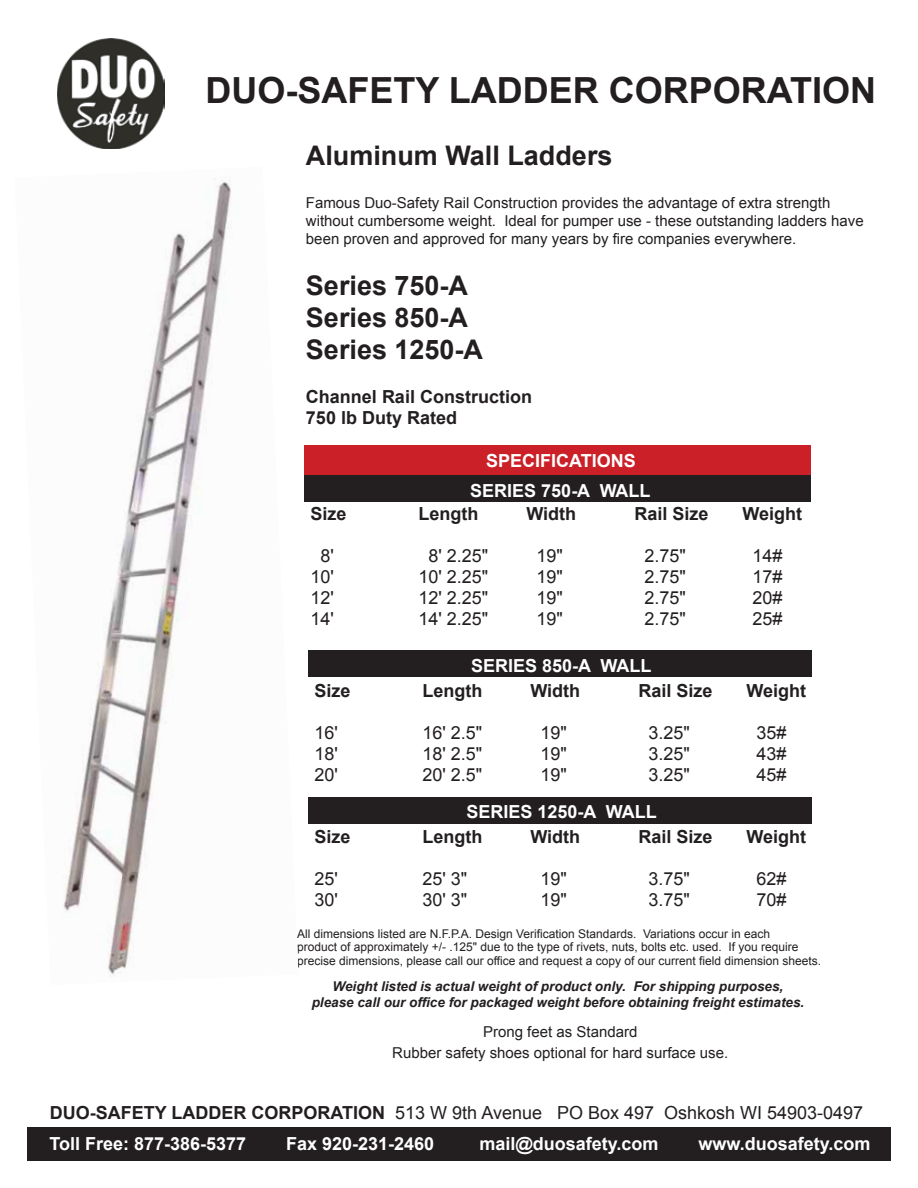
<style>
.page{position:relative;width:918px;height:1188px;background:#fff}
.page>*{position:absolute;margin:0;border:0;box-sizing:border-box;transform-origin:0 0}
.t1{font:700 36px "Arial";color:#231f20}
.t2{font:700 27px/32.4px "Arial";color:#231f20}
.t3{font:18px/30.9px "Arial";color:#231f20}
.t4{font:700 18px/21.6px "Arial";color:#231f20}
.t5{font:700 18px "Arial";color:#fff}
.t6{font:15px/18px "Arial";color:#231f20;text-align:center}
.t7{font:italic 700 13.5px/16.2px "Arial";color:#231f20;text-align:center}
.t8{font:12px/13.5px "Arial";color:#231f20}
.s1{font-weight:700}
.s2{font-weight:700;color:#fff}
</style>
<div class="page">
<div style="left:27px;top:1127px;width:864px;height:34px;background:#231f20"></div>
<div style="left:304px;top:476px;width:508px;height:26px;background:#231f20"></div>
<div style="left:304px;top:446px;width:508px;height:30px;background:#cb2027"></div>
<div style="left:308px;top:650px;width:504px;height:27px;background:#231f20"></div>
<div style="left:308px;top:797px;width:504px;height:27px;background:#231f20"></div>
<img style="left:57px;top:39px;width:108px;height:109px">
<img style="left:63px;top:180px;width:168px;height:797px">
<h1 class="t1" style="left:206px;top:66px;width:672px">DUO-SAFETY LADDER CORPORATION</h1>
<h2 class="t2" style="left:306px;top:140px;width:308px">Aluminum Wall Ladders</h2>
<p class="t6" style="left:306px;top:194px;width:559px;text-align:left">Famous Duo-Safety Rail Construction provides the advantage of extra strength without cumbersome weight. Ideal for pumper use - these outstanding ladders have been proven and approved for many years by fire companies everywhere.</p>
<h2 class="t2" style="left:306px;top:270px;width:179px">Series 750-A<br>Series 850-A<br>Series 1250-A</h2>
<p class="t4" style="left:306px;top:386px;width:228px">Channel Rail Construction<br>750 lb Duty Rated</p>
<p class="t5" style="left:486px;top:449px;width:151px">SPECIFICATIONS</p>
<p class="t5" style="left:470px;top:479px;width:182px">SERIES 750-A WALL</p>
<p class="t4" style="left:310px;top:504px;width:38px">Size</p>
<p class="t4" style="left:418px;top:504px;width:61px">Length</p>
<p class="t4" style="left:526px;top:504px;width:51px">Width</p>
<p class="t4" style="left:634px;top:504px;width:76px">Rail Size</p>
<p class="t4" style="left:742px;top:504px;width:61px">Weight</p>
<p class="t3" style="left:321px;top:541px;width:15px">8'</p>
<p class="t3" style="left:429px;top:541px;width:61px">8' 2.25"</p>
<p class="t3" style="left:537px;top:541px;width:28px">19"</p>
<p class="t3" style="left:645px;top:541px;width:43px">2.75"</p>
<p class="t3" style="left:753px;top:541px;width:32px">14#</p>
<p class="t3" style="left:310px;top:562px;width:25px">10'</p>
<p class="t3" style="left:418px;top:562px;width:71px">10' 2.25"</p>
<p class="t3" style="left:537px;top:562px;width:28px">19"</p>
<p class="t3" style="left:645px;top:562px;width:43px">2.75"</p>
<p class="t3" style="left:753px;top:562px;width:32px">17#</p>
<p class="t3" style="left:310px;top:583px;width:25px">12'</p>
<p class="t3" style="left:418px;top:583px;width:71px">12' 2.25"</p>
<p class="t3" style="left:537px;top:583px;width:28px">19"</p>
<p class="t3" style="left:645px;top:583px;width:43px">2.75"</p>
<p class="t3" style="left:753px;top:583px;width:32px">20#</p>
<p class="t3" style="left:310px;top:604px;width:25px">14'</p>
<p class="t3" style="left:418px;top:604px;width:71px">14' 2.25"</p>
<p class="t3" style="left:537px;top:604px;width:28px">19"</p>
<p class="t3" style="left:645px;top:604px;width:43px">2.75"</p>
<p class="t3" style="left:753px;top:604px;width:32px">25#</p>
<p class="t5" style="left:471px;top:653px;width:182px">SERIES 850-A WALL</p>
<p class="t4" style="left:314px;top:680px;width:38px">Size</p>
<p class="t4" style="left:422px;top:680px;width:61px">Length</p>
<p class="t4" style="left:530px;top:680px;width:51px">Width</p>
<p class="t4" style="left:638px;top:680px;width:76px">Rail Size</p>
<p class="t4" style="left:746px;top:680px;width:61px">Weight</p>
<p class="t3" style="left:314px;top:717px;width:25px">16'</p>
<p class="t3" style="left:422px;top:717px;width:61px">16' 2.5"</p>
<p class="t3" style="left:540px;top:717px;width:28px">19"</p>
<p class="t3" style="left:648px;top:717px;width:43px">3.25"</p>
<p class="t3" style="left:756px;top:717px;width:32px">35#</p>
<p class="t3" style="left:314px;top:738px;width:25px">18'</p>
<p class="t3" style="left:422px;top:738px;width:61px">18' 2.5"</p>
<p class="t3" style="left:540px;top:738px;width:28px">19"</p>
<p class="t3" style="left:648px;top:738px;width:43px">3.25"</p>
<p class="t3" style="left:756px;top:738px;width:32px">43#</p>
<p class="t3" style="left:314px;top:759px;width:25px">20'</p>
<p class="t3" style="left:422px;top:759px;width:61px">20' 2.5"</p>
<p class="t3" style="left:540px;top:759px;width:28px">19"</p>
<p class="t3" style="left:648px;top:759px;width:43px">3.25"</p>
<p class="t3" style="left:756px;top:759px;width:32px">45#</p>
<p class="t5" style="left:467px;top:800px;width:192px">SERIES 1250-A WALL</p>
<p class="t4" style="left:314px;top:827px;width:38px">Size</p>
<p class="t4" style="left:422px;top:827px;width:61px">Length</p>
<p class="t4" style="left:530px;top:827px;width:51px">Width</p>
<p class="t4" style="left:638px;top:827px;width:76px">Rail Size</p>
<p class="t4" style="left:746px;top:827px;width:61px">Weight</p>
<p class="t3" style="left:314px;top:864px;width:25px">25'</p>
<p class="t3" style="left:422px;top:864px;width:46px">25' 3"</p>
<p class="t3" style="left:540px;top:864px;width:28px">19"</p>
<p class="t3" style="left:648px;top:864px;width:43px">3.75"</p>
<p class="t3" style="left:756px;top:864px;width:32px">62#</p>
<p class="t3" style="left:314px;top:885px;width:25px">30'</p>
<p class="t3" style="left:422px;top:885px;width:46px">30' 3"</p>
<p class="t3" style="left:540px;top:885px;width:28px">19"</p>
<p class="t3" style="left:648px;top:885px;width:43px">3.75"</p>
<p class="t3" style="left:756px;top:885px;width:32px">70#</p>
<p class="t8" style="left:297px;top:927px;width:526px">All dimensions listed are N.F.P.A. Design Verification Standards. Variations occur in each<br>product of approximately +/- .125" due to the type of rivets, nuts, bolts etc. used. If you require precise dimensions, please call our office and request a copy of our current field dimension sheets.</p>
<p class="t7" style="left:312px;top:979px;width:494px">Weight listed is actual weight of product only. For shipping purposes, please call our office for packaged weight before obtaining freight estimates.</p>
<p class="t6" style="left:392px;top:1021px;width:337px;line-height:21px">Prong feet as Standard<br>Rubber safety shoes optional for hard surface use.</p>
<p class="t3" style="left:49px;top:1097px;width:815px"><span class="s1">DUO-SAFETY LADDER CORPORATION</span> 513 W 9th Avenue PO Box 497 Oshkosh WI 54903-0497<br><span class="s2">Toll Free: 877-386-5377</span></p>
<p class="t5" style="left:286px;top:1131px;width:150px">Fax 920-231-2460</p>
<p class="t5" style="left:479px;top:1131px;width:181px">mail@duosafety.com</p>
<p class="t5" style="left:699px;top:1131px;width:174px">www.duosafety.com</p>
</div>
